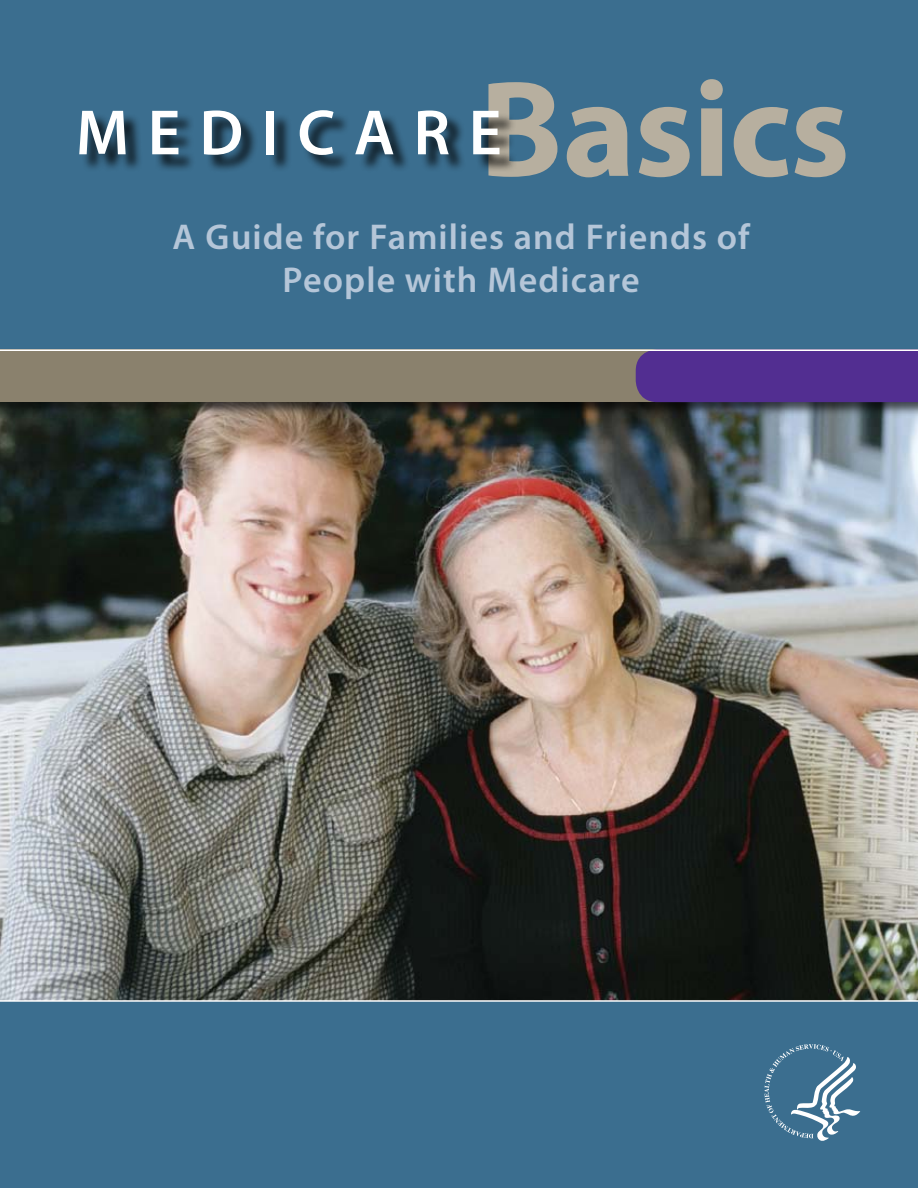
<style>
.page{position:relative;width:918px;height:1188px;background:#3b6e8f}
.page>*{position:absolute;margin:0;border:0;box-sizing:border-box;transform-origin:0 0}
.t1{font:700 138px "Myriad Pro";letter-spacing:-.01em;color:#b7af9f}
.t2{font:600 64.5px "Myriad Pro";color:#fff}
.t3{font:600 36px/43.5px "Myriad Pro";letter-spacing:.03em;color:#b5c6d8;text-align:center}
</style>
<div class="page">
<img style="left:0;top:417px;width:918px;height:583px">
<div style="left:0;top:348px;width:918px;height:69px;background:#000;opacity:.65"></div>
<div style="left:0;top:349px;width:918px;height:53px;background:#8a816d"></div>
<div style="left:636px;top:349px;width:282px;height:53px;background:#522e91"></div>
<div style="left:82px;top:112px;width:436px;height:61px;background:#000;opacity:.75"></div>
<svg style="left:764px;top:1044px;width:96px;height:97px;background:#5b85a1"></svg>
<hr style="left:0;top:350px;width:918px;height:1px;background:#fff">
<hr style="left:0;top:1000px;width:918px;height:2px;background:#fff">
<p class="t1" style="left:479px;top:52px;width:372px">Basics</p>
<p class="t2" style="left:76px;top:97px;width:428px">M E D I C A R E</p>
<p class="t3" style="left:172px;top:215px;width:579px">A Guide for Families and Friends of<br>People with Medicare</p>
</div>
